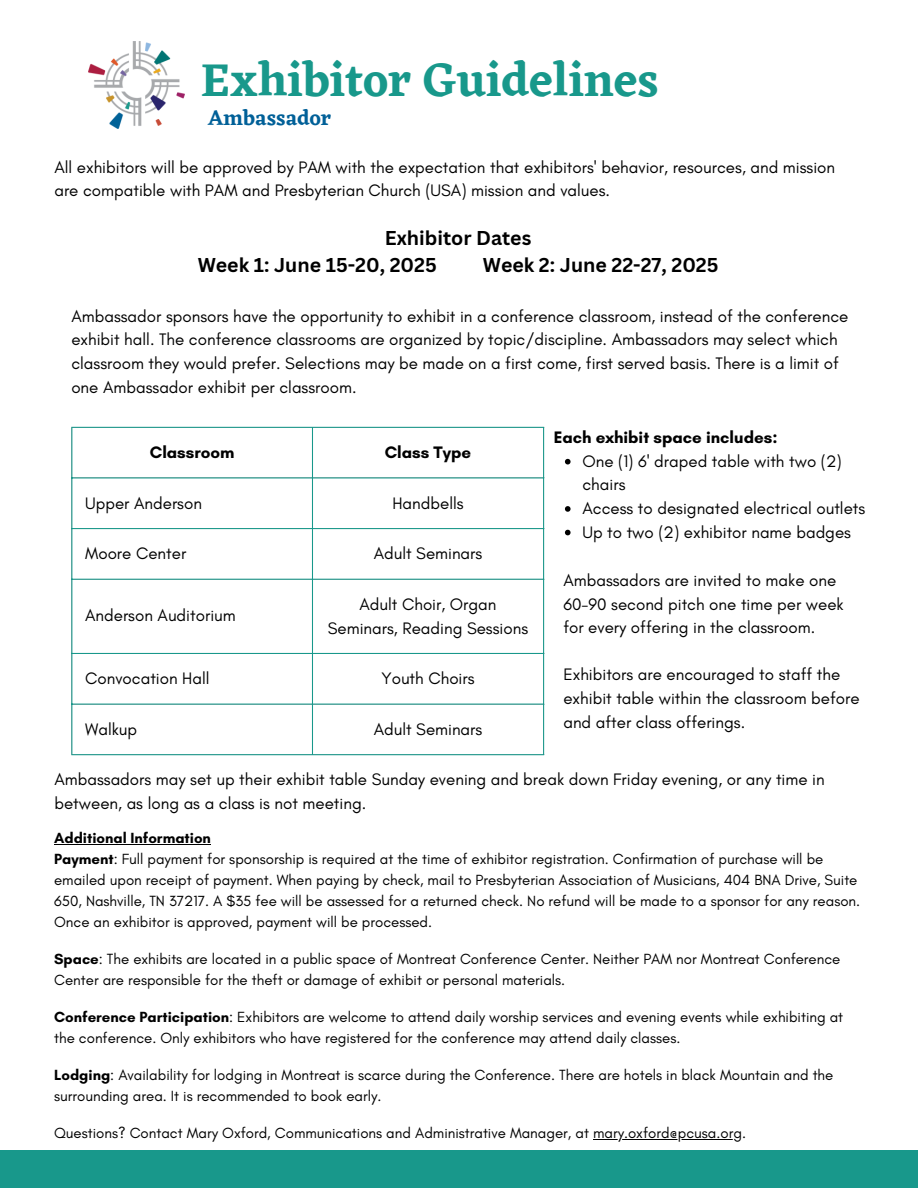
<style>
.page{position:relative;width:918px;height:1188px;background:#fff}
.page>*{position:absolute;margin:0;border:0;box-sizing:border-box;transform-origin:0 0}
.t1{font:600 48px "Eczar";color:#18988b}
.t2{font:600 21.45px "Eczar";color:#006098}
.t3{font:700 19.5px/27px "Canva Sans";color:#000}
.t4{font:16.95px/23.7px "Glacial Indifference";color:#000}
.t5{font:700 16.95px "Glacial Indifference";color:#000}
.t6{font:15px/21px "Glacial Indifference";color:#000}
.t7{font:700 15px "Glacial Indifference";color:#000}
.s1{font-weight:700}
</style>
<div class="page">
<hr style="left:71px;top:428px;width:1px;height:326px;background:#18988b">
<hr style="left:312px;top:428px;width:1px;height:326px;background:#18988b">
<hr style="left:543px;top:428px;width:1px;height:326px;background:#18988b">
<hr style="left:71px;top:427px;width:473px;height:1px;background:#18988b">
<hr style="left:71px;top:477px;width:473px;height:1px;background:#18988b">
<hr style="left:71px;top:528px;width:473px;height:1px;background:#18988b">
<hr style="left:71px;top:579px;width:473px;height:1px;background:#18988b">
<hr style="left:71px;top:653px;width:473px;height:1px;background:#18988b">
<hr style="left:71px;top:704px;width:473px;height:1px;background:#18988b">
<hr style="left:71px;top:754px;width:473px;height:1px;background:#18988b">
<div style="left:0;top:1150px;width:918px;height:38px;background:#18988b"></div>
<img style="left:88px;top:41px;width:96px;height:88px">
<svg style="left:565px;top:459px;width:6px;height:5px"></svg>
<svg style="left:565px;top:506px;width:6px;height:6px"></svg>
<svg style="left:565px;top:530px;width:6px;height:5px"></svg>
<hr style="left:54px;top:844px;width:157px;height:1px;background:#000">
<hr style="left:593px;top:1139px;width:149px;height:1px;background:#000">
<p class="t1" style="left:201px;top:51px;width:459px">Exhibitor Guidelines</p>
<p class="t2" style="left:208px;top:105px;width:124px">Ambassador</p>
<p class="t4" style="left:54px;top:155px;width:782px">All exhibitors will be approved by PAM with the expectation that exhibitors' behavior, resources, and mission are compatible with PAM and Presbyterian Church (USA) mission and values.</p>
<p class="t3" style="left:198px;top:224px;width:335px;text-indent:187px">Exhibitor Dates<br>Week 1: June 15-20, 2025</p>
<p class="t3" style="left:483px;top:251px;width:237px">Week 2: June 22-27, 2025</p>
<p class="t4" style="left:71px;top:304px;width:779px">Ambassador sponsors have the opportunity to exhibit in a conference classroom, instead of the conference exhibit hall. The conference classrooms are organized by topic/discipline. Ambassadors may select which classroom they would prefer. Selections may be made on a first come, first served basis. There is a limit of one Ambassador exhibit per classroom.</p>
<p class="t5" style="left:554px;top:427px;width:225px">Each exhibit space includes:</p>
<p class="t4" style="left:582px;top:449px;width:261px">One (1) 6' draped table with two (2) chairs</p>
<h3 class="t4" style="left:582px;top:496px;width:284px">Access to designated electrical outlets</h3>
<p class="t4" style="left:582px;top:520px;width:270px">Up to two (2) exhibitor name badges</p>
<p class="t4" style="left:563px;top:568px;width:282px">Ambassadors are invited to make one<br>60-90 second pitch one time per week for every offering in the classroom.</p>
<p class="t4" style="left:563px;top:663px;width:298px">Exhibitors are encouraged to staff the exhibit table within the classroom before and after class offerings.</p>
<p class="t5" style="left:150px;top:442px;width:86px">Classroom</p>
<h1 class="t5" style="left:385px;top:442px;width:88px">Class Type</h1>
<h2 class="t4" style="left:85px;top:491px;width:118px">Upper Anderson</h2>
<h4 class="t4" style="left:392px;top:491px;width:73px">Handbells</h4>
<h2 class="t4" style="left:85px;top:542px;width:103px">Moore Center</h2>
<h4 class="t4" style="left:374px;top:542px;width:110px">Adult Seminars</h4>
<p class="t4" style="left:85px;top:604px;width:152px">Anderson Auditorium</p>
<p class="t4" style="left:328px;top:592px;width:202px;text-align:center">Adult Choir, Organ<br>Seminars, Reading Sessions</p>
<p class="t4" style="left:85px;top:667px;width:126px">Convocation Hall</p>
<p class="t4" style="left:381px;top:667px;width:95px">Youth Choirs</p>
<p class="t4" style="left:85px;top:717px;width:54px">Walkup</p>
<p class="t4" style="left:374px;top:717px;width:110px">Adult Seminars</p>
<p class="t4" style="left:54px;top:768px;width:772px">Ambassadors may set up their exhibit table Sunday evening and break down Friday evening, or any time in between, as long as a class is not meeting.</p>
<h4 class="t7" style="left:54px;top:828px;width:158px">Additional Information</h4>
<h4 class="t6" style="left:54px;top:848px;width:808px"><span class="s1">Payment</span>: Full payment for sponsorship is required at the time of exhibitor registration. Confirmation of purchase will be emailed upon receipt of payment. When paying by check, mail to Presbyterian Association of Musicians, 404 BNA Drive, Suite 650, Nashville, TN 37217. A $35 fee will be assessed for a returned check. No refund will be made to a sponsor for any reason.<br>Once an exhibitor is approved, payment will be processed.</h4>
<h4 class="t6" style="left:54px;top:948px;width:788px"><span class="s1">Space</span>: The exhibits are located in a public space of Montreat Conference Center. Neither PAM nor Montreat Conference<br>Center are responsible for the theft or damage of exhibit or personal materials.</h4>
<p class="t6" style="left:54px;top:1006px;width:791px"><span class="s1">Conference Participation</span>: Exhibitors are welcome to attend daily worship services and evening events while exhibiting at the conference. Only exhibitors who have registered for the conference may attend daily classes.</p>
<p class="t6" style="left:54px;top:1064px;width:781px"><span class="s1">Lodging</span>: Availability for lodging in Montreat is scarce during the Conference. There are hotels in black Mountain and the surrounding area. It is recommended to book early.</p>
<p class="t6" style="left:54px;top:1122px;width:693px">Questions? Contact Mary Oxford, Communications and Administrative Manager, at mary.oxford@pcusa.org.</p>
</div>
